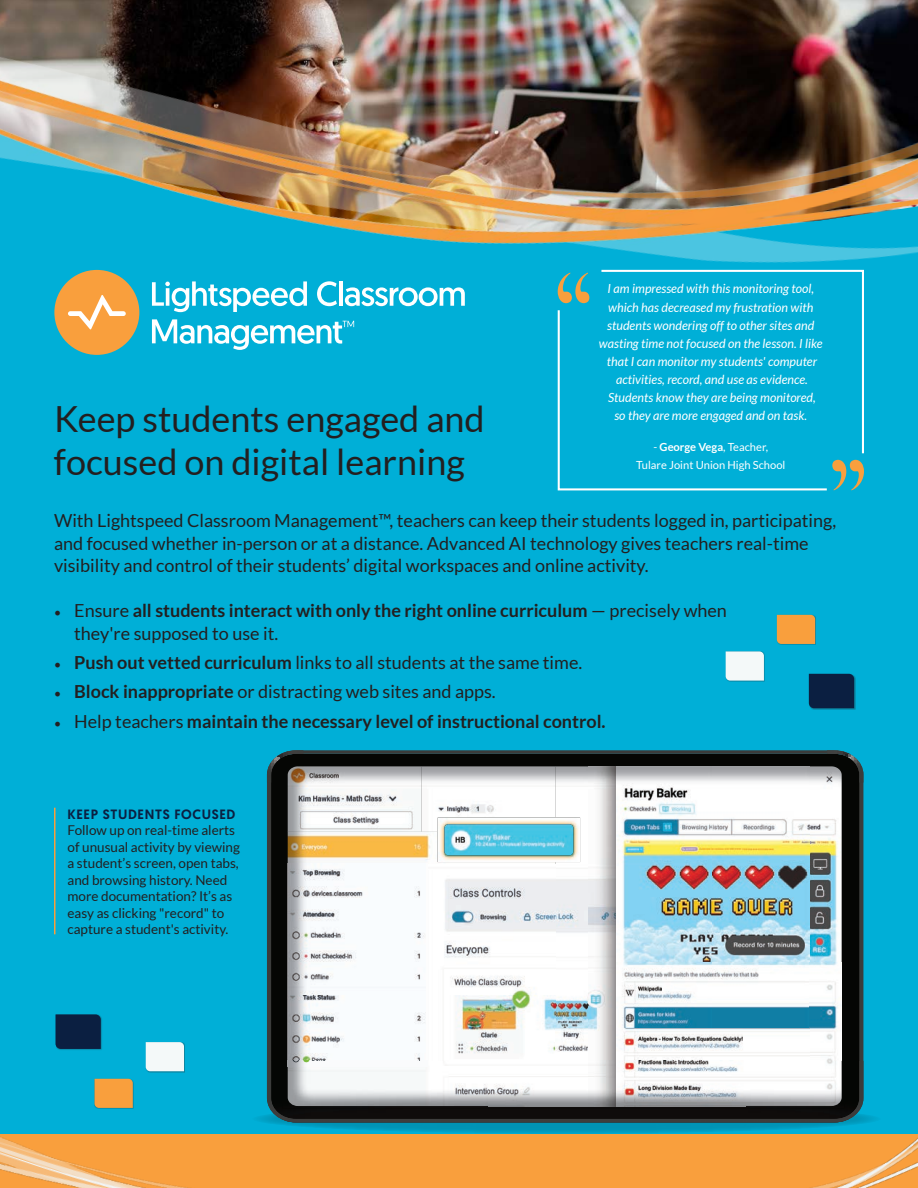
<style>
.page{position:relative;width:918px;height:1188px;background:#fff}
.page>*{position:absolute;margin:0;border:0;box-sizing:border-box;transform-origin:0 0}
.t1{font:36px/43.2px "Lato";color:#231f20}
.t2{font:18px/22.5px "Lato";color:#231f20}
.t3{font:700 18px/22.5px "Lato";color:#231f20}
.t4{font:13.5px/16.5px "Lato";color:#231f20}
.t5{font:500 13.5px "Geomanist";letter-spacing:.05em;color:#0b1f41}
.t6{font:italic 12.6px/18.1px "Lato";color:#fff;text-align:center}
.t7{font:11.1px/18.1px "Lato";color:#fff;text-align:center}
.s1{font-weight:700}
.s2{font-family:"Minion Pro";font-weight:400}
.s3{font-weight:400}
.s4{font-family:"Minion Pro"}
</style>
<div class="page">
<div style="left:0;top:273px;width:918px;height:861px;background:#00afd7"></div>
<img style="left:0;top:0;width:918px;height:32px">
<img style="left:0;top:32px;width:918px;height:241px">
<div style="left:0;top:1134px;width:918px;height:54px;background:#f99f3d"></div>
<img style="left:810px;top:1138px;width:108px;height:50px">
<img style="left:0;top:1108px;width:229px;height:80px">
<div style="left:809px;top:674px;width:47px;height:36px;background:#231f20;opacity:.3"></div>
<div style="left:809px;top:674px;width:45px;height:34px;background:#0b1f41"></div>
<div style="left:56px;top:1015px;width:47px;height:36px;background:#231f20;opacity:.3"></div>
<svg style="left:55px;top:1014px;width:46px;height:35px;background:#0a2345"></svg>
<div style="left:776px;top:614px;width:40px;height:31px;background:#231f20;opacity:.3"></div>
<svg style="left:777px;top:615px;width:38px;height:29px"></svg>
<div style="left:94px;top:1078px;width:40px;height:31px;background:#231f20;opacity:.3"></div>
<svg style="left:95px;top:1079px;width:38px;height:29px"></svg>
<div style="left:725px;top:651px;width:40px;height:31px;background:#231f20;opacity:.3"></div>
<svg style="left:726px;top:651px;width:38px;height:30px"></svg>
<div style="left:145px;top:1042px;width:40px;height:31px;background:#231f20;opacity:.3"></div>
<svg style="left:146px;top:1042px;width:38px;height:29px"></svg>
<hr style="left:54px;top:808px;width:2px;height:126px;background:#f99f3d">
<svg style="left:557px;top:308px;width:272px;height:183px;background:#0bb2d8"></svg>
<svg style="left:558px;top:273px;width:31px;height:30px"></svg>
<svg style="left:832px;top:460px;width:32px;height:30px"></svg>
<div style="left:599px;top:269px;width:266px;height:186px;background:#00afd7"></div>
<svg style="left:252px;top:1104px;width:629px;height:30px;background:#0391b1"></svg>
<svg style="left:267px;top:750px;width:596px;height:311px"></svg>
<img style="left:267px;top:750px;width:36px;height:33px">
<img style="left:827px;top:750px;width:36px;height:33px">
<img style="left:267px;top:1061px;width:596px;height:61px">
<div style="left:54px;top:270px;width:85px;height:85px;background:#f99f3d;border-radius:50%"></div>
<svg style="left:68px;top:295px;width:58px;height:35px"></svg>
<svg style="left:152px;top:319px;width:202px;height:31px"></svg>
<svg style="left:317px;top:281px;width:20px;height:25px"></svg>
<hr style="left:339px;top:281px;width:4px;height:25px;background:#fff">
<svg style="left:345px;top:287px;width:120px;height:19px"></svg>
<svg style="left:152px;top:281px;width:155px;height:31px"></svg>
<p class="t6" style="left:599px;top:280px;width:225px">I am impressed with this monitoring tool, which has decreased my frustration with students wondering off to other sites and wasting time not focused on the lesson. I like that I can monitor my students' computer activities, record, and use as evidence.<br>Students know they are being monitored,<br>so they are more engaged and on task.</p>
<p class="t7" style="left:636px;top:438px;width:151px">- <span class="s1">George Vega</span>, Teacher,<br>Tulare Joint Union High School</p>
<p class="t1" style="left:54px;top:397px;width:432px">Keep students engaged and focused on digital learning</p>
<p class="t2" style="left:54px;top:509px;width:784px">With Lightspeed Classroom Management™, teachers can keep their students logged in, participating, and focused whether in-person or at a distance. Advanced AI technology gives teachers real-time visibility and control of their students’ digital workspaces and online activity.</p>
<p class="t3" style="left:74px;top:599px;width:654px;text-indent:-20px"><span class="s2">•</span> <span class="s3">Ensure</span> all students interact with only the right online curriculum <span class="s3">— precisely when they're supposed to use it.</span></p>
<p class="t2" style="left:54px;top:651px;width:530px"><span class="s4">•</span> <span class="s1">Push out vetted curriculum</span> links to all students at the same time.</p>
<p class="t2" style="left:54px;top:680px;width:443px"><span class="s4">•</span> <span class="s1">Block inappropriate</span> or distracting web sites and apps.</p>
<p class="t3" style="left:54px;top:709px;width:553px"><span class="s2">•</span> <span class="s3">Help teachers</span> maintain the necessary level of instructional control.</p>
<p class="t5" style="left:68px;top:805px;width:170px">KEEP STUDENTS FOCUSED</p>
<p class="t4" style="left:68px;top:822px;width:174px">Follow up on real-time alerts of unusual activity by viewing a student’s screen, open tabs, and browsing history. Need more documentation? It’s as easy as clicking "record" to capture a student's activity.</p>
</div>
